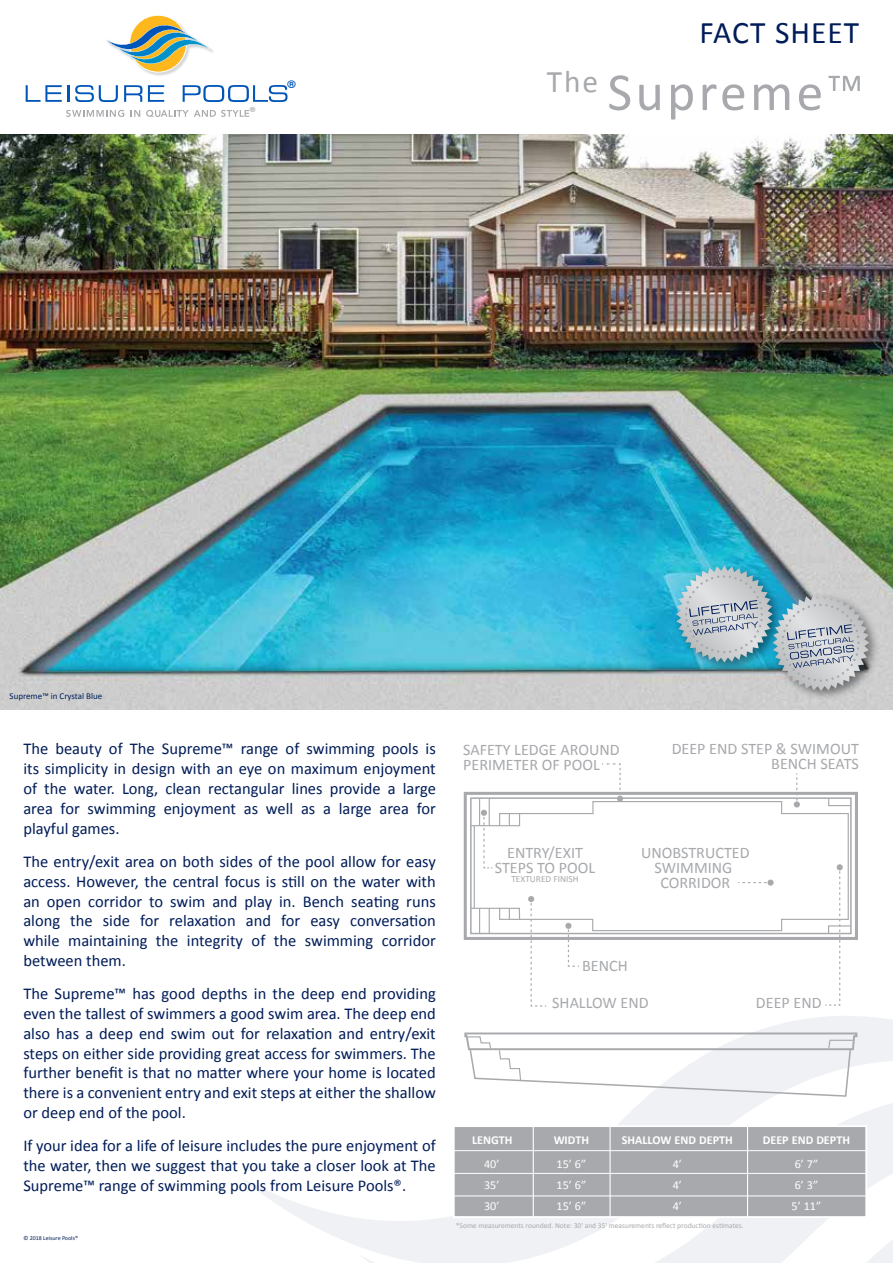
<style>
.page{position:relative;width:893px;height:1263px;background:#fff}
.page>*{position:absolute;margin:0;border:0;box-sizing:border-box;transform-origin:0 0}
.t1{font:54px "Calibri";letter-spacing:.06em;color:#a7a9ac}
.t2{font:31.5px "Calibri";letter-spacing:.03em;color:#001c58}
.t3{font:16.5px/19.8px "Calibri";color:#001c58;text-align:justify}
.t4{font:16.05px/14.7px "Calibri";color:#a7a9ac;text-align:center}
.t5{font:12.15px "Calibri";color:#fff}
.t6{font:700 12.15px "Calibri";color:#fff}
.t7{font:700 10.35px "Century Gothic";color:#0055b8;scale:1.08 1}
.t8{font:9.45px "Calibri";color:#a7a9ac}
.t9{font:9px "Calibri";color:#001c58}
.t10{font:7.5px "Calibri";color:#a7a9ac}
.t11{font:700 6.9px "Century Gothic";color:#a7a9ac;scale:1.08 1}
.t12{font:6px "Calibri";color:#001c58}
.s1{font-weight:300}
</style>
<div class="page">
<svg style="left:243px;top:1179px;width:98px;height:60px"></svg>
<svg style="left:341px;top:1016px;width:552px;height:247px"></svg>
<svg style="left:456px;top:1037px;width:437px;height:226px"></svg>
<img style="left:0;top:134px;width:893px;height:575px">
<div style="left:673px;top:563px;width:111px;height:111px;background:#000;opacity:.45"></div>
<div style="left:770px;top:591px;width:110px;height:111px;background:#000;opacity:.45"></div>
<svg style="left:676px;top:566px;width:193px;height:125px;background:#a1b9c2"></svg>
<svg style="left:106px;top:15px;width:104px;height:61px"></svg>
<svg style="left:66px;top:110px;width:58px;height:7px"></svg>
<svg style="left:131px;top:110px;width:9px;height:7px"></svg>
<svg style="left:146px;top:110px;width:103px;height:7px"></svg>
<svg style="left:26px;top:85px;width:43px;height:17px"></svg>
<svg style="left:75px;top:85px;width:43px;height:17px"></svg>
<svg style="left:124px;top:85px;width:18px;height:17px"></svg>
<svg style="left:148px;top:85px;width:16px;height:17px"></svg>
<svg style="left:183px;top:85px;width:105px;height:17px"></svg>
<div style="left:453px;top:1125px;width:414px;height:93px;background:#a7a9ac;border:2px solid #fff"></div>
<hr style="left:609px;top:1126px;width:2px;height:91px;background:#fff">
<hr style="left:747px;top:1126px;width:1px;height:91px;background:#fff">
<hr style="left:533px;top:1126px;width:1px;height:91px;background:#fff">
<hr style="left:454px;top:1150px;width:413px;height:1px;background:#fff">
<hr style="left:454px;top:1173px;width:413px;height:1px;background:#fff">
<hr style="left:454px;top:1195px;width:413px;height:1px;background:#fff">
<div style="left:464px;top:792px;width:394px;height:148px;border:3px solid #a7a9ac"></div>
<svg style="left:470px;top:797px;width:382px;height:138px"></svg>
<svg style="left:479px;top:908px;width:1px;height:25px"></svg>
<svg style="left:489px;top:908px;width:1px;height:25px"></svg>
<svg style="left:498px;top:813px;width:23px;height:14px"></svg>
<hr style="left:474px;top:826px;width:1px;height:82px;background:#a7a9ac">
<svg style="left:498px;top:907px;width:23px;height:13px"></svg>
<svg style="left:463px;top:1031px;width:395px;height:66px"></svg>
<svg style="left:602px;top:763px;width:21px;height:39px"></svg>
<svg style="left:528px;top:896px;width:18px;height:111px"></svg>
<svg style="left:825px;top:864px;width:27px;height:142px"></svg>
<svg style="left:794px;top:773px;width:6px;height:34px"></svg>
<svg style="left:479px;top:798px;width:13px;height:71px"></svg>
<svg style="left:738px;top:882px;width:29px;height:1px"></svg>
<div style="left:767px;top:879px;width:7px;height:7px;background:#a7a9ac;border-radius:50%"></div>
<svg style="left:565px;top:923px;width:14px;height:44px"></svg>
<p class="t11" style="left:250px;top:105px;width:7px">®</p>
<h2 class="t2" style="left:699px;top:13px;width:161px">FACT SHEET</h2>
<p class="t7" style="left:288px;top:78px;width:9px">®</p>
<h1 class="t1" style="left:547px;top:59px;width:319px"><sup>The</sup> Supreme<span class="s1">™</span></h1>
<p class="t9" style="left:10px;top:690px;width:94px">Supreme™ in Crystal Blue</p>
<p class="t3" style="left:23px;top:738px;width:414px">The beauty of The Supreme™ range of swimming pools is its simplicity in design with an eye on maximum enjoyment of the water. Long, clean rectangular lines provide a large area for swimming enjoyment as well as a large area for playful games.</p>
<p class="t3" style="left:23px;top:851px;width:414px">The entry/exit area on both sides of the pool allow for easy access. However, the central focus is still on the water with an open corridor to swim and play in. Bench seating runs along the side for relaxation and for easy conversation while maintaining the integrity of the swimming corridor between them.</p>
<p class="t3" style="left:23px;top:983px;width:414px">The Supreme™ has good depths in the deep end providing even the tallest of swimmers a good swim area. The deep end also has a deep end swim out for relaxation and entry/exit steps on either side providing great access for swimmers. The further benefit is that no matter where your home is located there is a convenient entry and exit steps at either the shallow or deep end of the pool.</p>
<p class="t3" style="left:23px;top:1135px;width:414px">If your idea for a life of leisure includes the pure enjoyment of the water, then we suggest that you take a closer look at The Supreme™ range of swimming pools from Leisure Pools®.</p>
<p class="t12" style="left:23px;top:1234px;width:56px">© 2018 Leisure Pools®</p>
<p class="t4" style="left:463px;top:741px;width:158px;text-align:left">SAFETY LEDGE AROUND<br>PERIMETER OF POOL</p>
<p class="t4" style="left:672px;top:740px;width:189px;text-align:right">DEEP END STEP &amp; SWIMOUT<br>BENCH SEATS</p>
<p class="t4" style="left:495px;top:844px;width:102px">ENTRY/EXIT<br>STEPS TO POOL</p>
<p class="t8" style="left:511px;top:873px;width:69px">TEXTURED FINISH</p>
<p class="t4" style="left:641px;top:844px;width:110px">UNOBSTRUCTED<br>SWIMMING<br>CORRIDOR</p>
<p class="t4" style="left:582px;top:958px;width:47px">BENCH</p>
<p class="t4" style="left:552px;top:995px;width:98px">SHALLOW END</p>
<p class="t4" style="left:756px;top:994px;width:67px">DEEP END</p>
<p class="t6" style="left:472px;top:1132px;width:42px">LENGTH</p>
<p class="t6" style="left:554px;top:1132px;width:37px">WIDTH</p>
<p class="t6" style="left:622px;top:1132px;width:113px">SHALLOW END DEPTH</p>
<p class="t6" style="left:763px;top:1132px;width:89px">DEEP END DEPTH</p>
<p class="t5" style="left:484px;top:1156px;width:17px">40’</p>
<p class="t5" style="left:557px;top:1156px;width:31px">15’ 6”</p>
<p class="t5" style="left:673px;top:1156px;width:11px">4’</p>
<p class="t5" style="left:795px;top:1156px;width:25px">6’ 7”</p>
<p class="t5" style="left:484px;top:1177px;width:17px">35’</p>
<p class="t5" style="left:557px;top:1177px;width:31px">15’ 6”</p>
<p class="t5" style="left:673px;top:1177px;width:11px">4’</p>
<p class="t5" style="left:795px;top:1177px;width:25px">6’ 3”</p>
<p class="t5" style="left:484px;top:1198px;width:17px">30’</p>
<p class="t5" style="left:557px;top:1198px;width:31px">15’ 6”</p>
<p class="t5" style="left:673px;top:1198px;width:11px">4’</p>
<p class="t5" style="left:792px;top:1198px;width:31px">5’ 11”</p>
<p class="t10" style="left:456px;top:1220px;width:289px">*Some measurements rounded. Note: 30' and 35' measurements reflect production estimates.</p>
</div>
